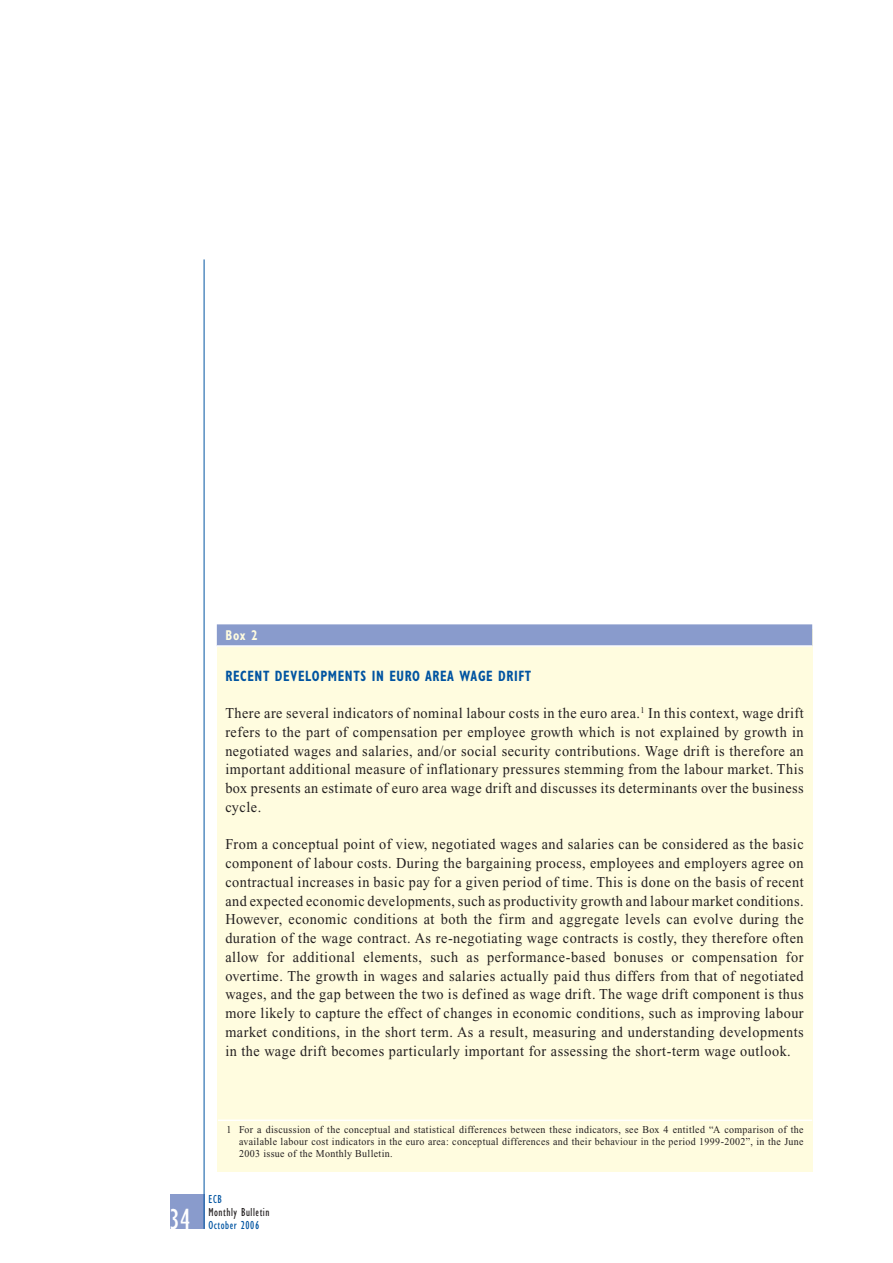
<style>
.page{position:relative;width:893px;height:1263px;background:#fff}
.page>*{position:absolute;margin:0;border:0;box-sizing:border-box;transform-origin:0 0}
.t1{font:condensed 30px "Gill Sans";color:#fff;scale:.95 1}
.t2{font:15px/18.8px "Times New Roman";letter-spacing:.035em;color:#231f20;text-align:justify;scale:.95 1}
.t3{font:700 condensed 15px "Gill Sans";letter-spacing:.05em;color:#0054a1;scale:.85 1}
.t4{font:700 condensed 14.25px "Gill Sans";color:#fffcdf;scale:.85 1}
.t5{font:condensed 12px "Gill Sans";letter-spacing:.05em;color:#231f20;scale:.95 1}
.t6{font:condensed 12px "Gill Sans";letter-spacing:.05em;color:#0054a1;scale:.95 1}
.t7{font:10.5px/12px "Times New Roman";letter-spacing:.035em;color:#231f20;text-align:justify;scale:.95 1}
</style>
<div class="page">
<div style="left:170px;top:1195px;width:34px;height:34px;background:#899bcc"></div>
<hr style="left:204px;top:259px;width:1px;height:970px;background:#0054a1">
<div style="left:217px;top:629px;width:595px;height:543px;background:#fffcdf"></div>
<div style="left:217px;top:624px;width:595px;height:22px;background:#899bcc"></div>
<hr style="left:217px;top:645px;width:595px;height:2px;background:#fff">
<hr style="left:218px;top:1120px;width:594px;height:1px;background:#fff">
<p class="t4" style="left:225px;top:630px;width:40px">Box 2</p>
<p class="t3" style="left:225px;top:670px;width:361px">RECENT DEVELOPMENTS IN EURO AREA WAGE DRIFT</p>
<p class="t2" style="left:225px;top:705px;width:610px">There are several indicators of nominal labour costs in the euro area.<sup>1</sup> In this context, wage drift refers to the part of compensation per employee growth which is not explained by growth in negotiated wages and salaries, and/or social security contributions. Wage drift is therefore an important additional measure of inflationary pressures stemming from the labour market. This box presents an estimate of euro area wage drift and discusses its determinants over the business cycle.</p>
<p class="t2" style="left:225px;top:836px;width:610px">From a conceptual point of view, negotiated wages and salaries can be considered as the basic component of labour costs. During the bargaining process, employees and employers agree on contractual increases in basic pay for a given period of time. This is done on the basis of recent and expected economic developments, such as productivity growth and labour market conditions.<br>However, economic conditions at both the firm and aggregate levels can evolve during the duration of the wage contract. As re-negotiating wage contracts is costly, they therefore often allow for additional elements, such as performance-based bonuses or compensation for overtime. The growth in wages and salaries actually paid thus differs from that of negotiated wages, and the gap between the two is defined as wage drift. The wage drift component is thus more likely to capture the effect of changes in economic conditions, such as improving labour market conditions, in the short term. As a result, measuring and understanding developments in the wage drift becomes particularly important for assessing the short-term wage outlook.</p>
<h1 class="t1" style="left:170px;top:1208px;width:23px">34</h1>
<p class="t7" style="left:239px;top:1124px;width:596px;text-indent:-13px">1 For a discussion of the conceptual and statistical differences between these indicators, see Box 4 entitled “A comparison of the available labour cost indicators in the euro area: conceptual differences and their behaviour in the period 1999-2002”, in the June 2003 issue of the Monthly Bulletin.</p>
<p class="t6" style="left:208px;top:1195px;width:16px">ECB</p>
<p class="t5" style="left:208px;top:1208px;width:66px">Monthly Bulletin</p>
<p class="t6" style="left:208px;top:1221px;width:55px">October 2006</p>
</div>
